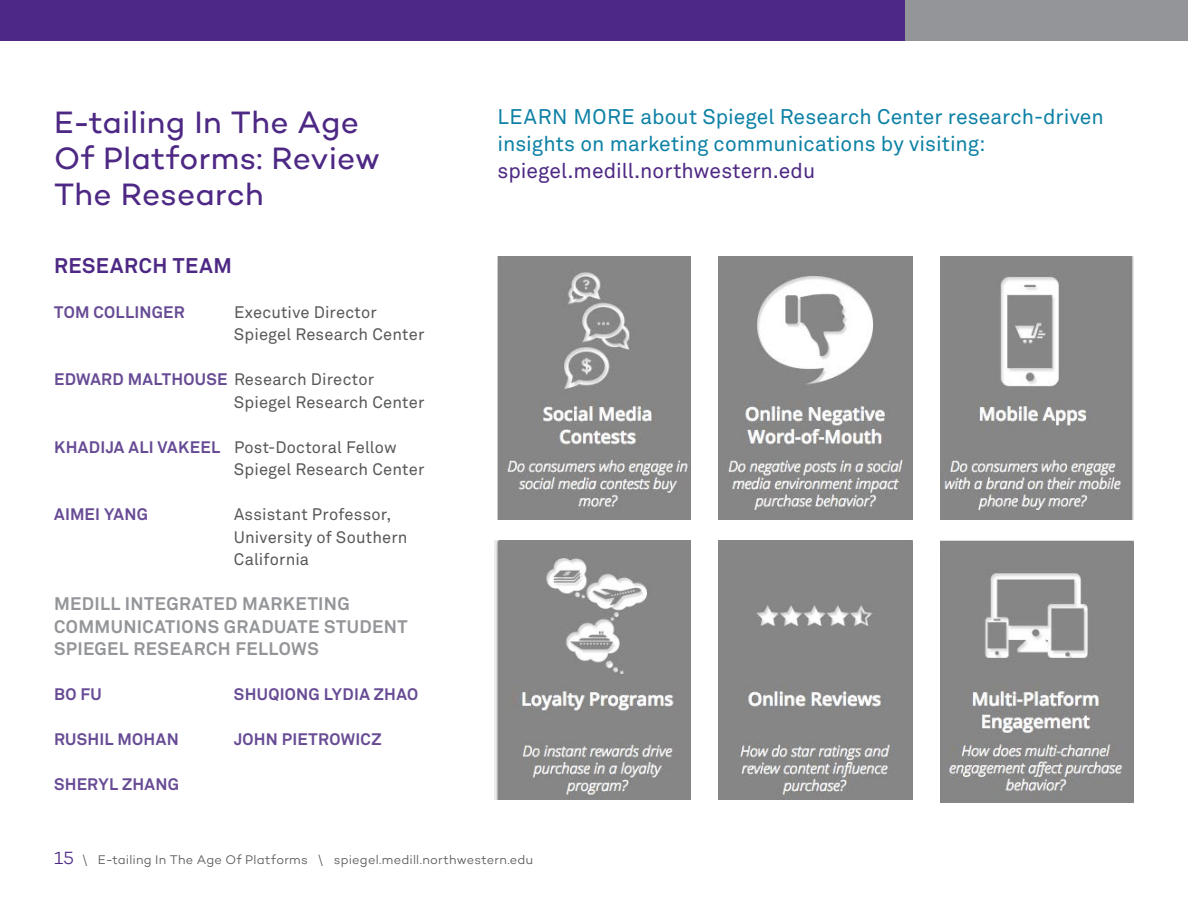
<style>
.page{position:relative;width:1188px;height:918px;background:#fff}
.page>*{position:absolute;margin:0;border:0;box-sizing:border-box;transform-origin:0 0}
.t1{font:31.5px/36px "Campton";letter-spacing:.005em;color:#4d2884}
.pull_quote{font:21px/27px "Akkurat Pro";letter-spacing:.005em;color:#0d81a5}
.Subhead_-_Archer{font:700 21px "Akkurat Pro";letter-spacing:.03em;color:#4d2884}
.Subhead_-_Archer-2{font:700 18px/22.5px "Akkurat Pro";letter-spacing:.025em;color:#939598}
.Main_Paragraph{font:16.5px/22.5px "Akkurat Pro";letter-spacing:.01em;color:#57585a}
.Main_Paragraph-2{font:700 16.5px "Akkurat Pro";letter-spacing:.015em;color:#674b95}
.t2{font:300 12.75px "Campton";letter-spacing:.02em;color:#57585a}
.s1{font-weight:700;color:#674b95}
.s2{color:#4d2884}
.s3{font-size:18px;color:#4d2884}
</style>
<div class="page">
<div style="left:845px;top:0;width:343px;height:40px;background:#939598"></div>
<div style="left:0;top:0;width:904px;height:40px;background:#4d2884"></div>
<img style="left:497px;top:256px;width:637px;height:264px">
<img style="left:494px;top:540px;width:419px;height:260px">
<img style="left:940px;top:540px;width:194px;height:262px">
<div style="left:691px;top:230px;width:27px;height:590px;background:#fff"></div>
<div style="left:913px;top:228px;width:27px;height:590px;background:#fff"></div>
<p class="t1" style="left:54px;top:104px;width:327px">E-tailing In The Age<br>Of Platforms: Review<br>The Research</p>
<p class="Subhead_-_Archer" style="left:54px;top:253px;width:179px">RESEARCH TEAM</p>
<p class="Main_Paragraph-2" style="left:54px;top:302px;width:132px">TOM COLLINGER</p>
<p class="Main_Paragraph" style="left:234px;top:301px;width:192px">Executive Director<br>Spiegel Research Center</p>
<p class="Main_Paragraph" style="left:234px;top:369px;width:192px;text-indent:-180px"><span class="s1">EDWARD MALTHOUSE</span> Research Director<br>Spiegel Research Center</p>
<p class="Main_Paragraph" style="left:234px;top:436px;width:192px;text-indent:-180px"><span class="s1">KHADIJA ALI VAKEEL</span> Post-Doctoral Fellow<br>Spiegel Research Center</p>
<p class="Main_Paragraph-2" style="left:54px;top:504px;width:96px">AIMEI YANG</p>
<p class="Main_Paragraph" style="left:234px;top:504px;width:175px">Assistant Professor,<br>University of Southern<br>California</p>
<p class="Subhead_-_Archer-2" style="left:54px;top:593px;width:355px">MEDILL INTEGRATED MARKETING<br>COMMUNICATIONS GRADUATE STUDENT<br>SPIEGEL RESEARCH FELLOWS</p>
<p class="Main_Paragraph-2" style="left:54px;top:684px;width:49px">BO FU</p>
<p class="Main_Paragraph-2" style="left:234px;top:684px;width:186px">SHUQIONG LYDIA ZHAO</p>
<p class="Main_Paragraph-2" style="left:54px;top:729px;width:126px">RUSHIL MOHAN</p>
<p class="Main_Paragraph-2" style="left:234px;top:729px;width:149px">JOHN PIETROWICZ</p>
<p class="Main_Paragraph-2" style="left:54px;top:774px;width:127px">SHERYL ZHANG</p>
<p class="pull_quote" style="left:497px;top:104px;width:608px">LEARN MORE about Spiegel Research Center research-driven insights on marketing communications by visiting: <span class="s2">spiegel.medill.northwestern.edu</span></p>
<p class="t2" style="left:54px;top:852px;width:481px"><span class="s3">15</span> \ E-tailing In The Age Of Platforms \ spiegel.medill.northwestern.edu</p>
</div>
